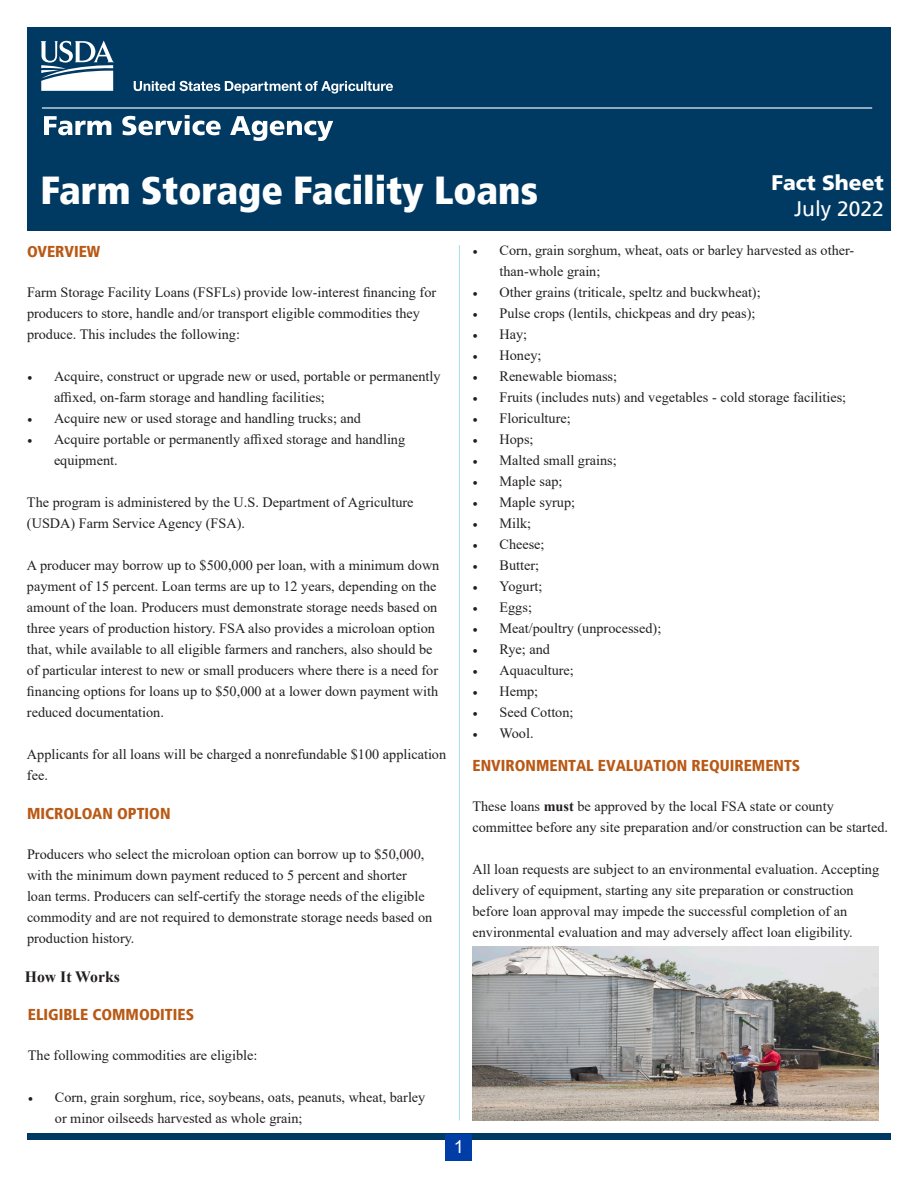
<style>
.page{position:relative;width:918px;height:1188px;background:#fff}
.page>*{position:absolute;margin:0;border:0;box-sizing:border-box;transform-origin:0 0}
.t1{font:900 condensed 39px "Frutiger LT";color:#fff}
.t2{font:900 21px "Frutiger LT";color:#fff}
.t3{font:21px "Frutiger LT";color:#fff}
.t4{font:18px "Arial";color:#fff}
.t5{font:900 condensed 15.75px "Frutiger LT";color:#b95915}
.t6{font:700 15.75px "Times New Roman";color:#231f20}
.t7{font:14.25px/21px "Times New Roman";color:#231f20}
.s1{font-family:"Minion Pro"}
.s2{font-weight:700}
</style>
<div class="page">
<div style="left:27px;top:27px;width:864px;height:204px;background:#003a63"></div>
<div style="left:27px;top:1134px;width:864px;height:6px;background:#003a63"></div>
<div style="left:446px;top:1134px;width:26px;height:27px;background:#003da6"></div>
<svg style="left:41px;top:40px;width:73px;height:51px"></svg>
<svg style="left:134px;top:81px;width:259px;height:13px"></svg>
<svg style="left:44px;top:116px;width:67px;height:19px"></svg>
<svg style="left:122px;top:115px;width:99px;height:20px"></svg>
<svg style="left:230px;top:116px;width:103px;height:25px"></svg>
<hr style="left:42px;top:107px;width:830px;height:2px;background:#fff">
<hr style="left:459px;top:245px;width:1px;height:875px;background:#a8dee8">
<img style="left:472px;top:946px;width:406px;height:174px">
<h1 class="t1" style="left:40px;top:167px;width:499px">Farm Storage Facility Loans</h1>
<h2 class="t2" style="left:771px;top:170px;width:114px">Fact Sheet</h2>
<h2 class="t3" style="left:794px;top:196px;width:91px">July 2022</h2>
<p class="t5" style="left:27px;top:242px;width:75px">OVERVIEW</p>
<p class="t7" style="left:27px;top:281px;width:411px">Farm Storage Facility Loans (FSFLs) provide low-interest financing for producers to store, handle and/or transport eligible commodities they produce. This includes the following:</p>
<p class="t7" style="left:54px;top:365px;width:388px;text-indent:-27px"><span class="s1">•</span> Acquire, construct or upgrade new or used, portable or permanently affixed, on-farm storage and handling facilities;</p>
<p class="t7" style="left:27px;top:407px;width:336px"><span class="s1">•</span> Acquire new or used storage and handling trucks; and</p>
<p class="t7" style="left:54px;top:428px;width:353px;text-indent:-27px"><span class="s1">•</span> Acquire portable or permanently affixed storage and handling equipment.</p>
<p class="t7" style="left:27px;top:491px;width:388px">The program is administered by the U.S. Department of Agriculture (USDA) Farm Service Agency (FSA).</p>
<p class="t7" style="left:27px;top:554px;width:414px">A producer may borrow up to $500,000 per loan, with a minimum down payment of 15 percent. Loan terms are up to 12 years, depending on the amount of the loan. Producers must demonstrate storage needs based on three years of production history. FSA also provides a microloan option that, while available to all eligible farmers and ranchers, also should be of particular interest to new or small producers where there is a need for financing options for loans up to $50,000 at a lower down payment with reduced documentation.</p>
<p class="t7" style="left:27px;top:743px;width:421px">Applicants for all loans will be charged a nonrefundable $100 application fee.</p>
<p class="t5" style="left:27px;top:804px;width:145px">MICROLOAN OPTION</p>
<p class="t7" style="left:27px;top:843px;width:407px">Producers who select the microloan option can borrow up to $50,000, with the minimum down payment reduced to 5 percent and shorter loan terms. Producers can self-certify the storage needs of the eligible commodity and are not required to demonstrate storage needs based on production history.</p>
<p class="t6" style="left:25px;top:965px;width:97px">How It Works</p>
<p class="t5" style="left:28px;top:1005px;width:168px">ELIGIBLE COMMODITIES</p>
<p class="t7" style="left:28px;top:1044px;width:231px">The following commodities are eligible:</p>
<p class="t7" style="left:55px;top:1086px;width:372px;text-indent:-27px"><span class="s1">•</span> Corn, grain sorghum, rice, soybeans, oats, peanuts, wheat, barley or minor oilseeds harvested as whole grain;</p>
<p class="t4" style="left:454px;top:1134px;width:12px">1</p>
<p class="t7" style="left:500px;top:239px;width:356px;text-indent:-27px"><span class="s1">•</span> Corn, grain sorghum, wheat, oats or barley harvested as other&shy;than-whole grain;</p>
<p class="t7" style="left:472px;top:281px;width:290px"><span class="s1">•</span> Other grains (triticale, speltz and buckwheat);</p>
<p class="t7" style="left:472px;top:302px;width:285px"><span class="s1">•</span> Pulse crops (lentils, chickpeas and dry peas);</p>
<p class="t7" style="left:472px;top:323px;width:56px"><span class="s1">•</span> Hay;</p>
<p class="t7" style="left:472px;top:344px;width:70px"><span class="s1">•</span> Honey;</p>
<p class="t7" style="left:472px;top:365px;width:146px"><span class="s1">•</span> Renewable biomass;</p>
<p class="t7" style="left:472px;top:386px;width:375px"><span class="s1">•</span> Fruits (includes nuts) and vegetables - cold storage facilities;</p>
<p class="t7" style="left:472px;top:407px;width:100px"><span class="s1">•</span> Floriculture;</p>
<p class="t7" style="left:472px;top:428px;width:63px"><span class="s1">•</span> Hops;</p>
<p class="t7" style="left:472px;top:449px;width:146px"><span class="s1">•</span> Malted small grains;</p>
<p class="t7" style="left:472px;top:470px;width:91px"><span class="s1">•</span> Maple sap;</p>
<p class="t7" style="left:472px;top:491px;width:104px"><span class="s1">•</span> Maple syrup;</p>
<p class="t7" style="left:472px;top:512px;width:60px"><span class="s1">•</span> Milk;</p>
<p class="t7" style="left:472px;top:533px;width:74px"><span class="s1">•</span> Cheese;</p>
<p class="t7" style="left:472px;top:554px;width:68px"><span class="s1">•</span> Butter;</p>
<p class="t7" style="left:472px;top:575px;width:71px"><span class="s1">•</span> Yogurt;</p>
<p class="t7" style="left:472px;top:596px;width:61px"><span class="s1">•</span> Eggs;</p>
<p class="t7" style="left:472px;top:617px;width:190px"><span class="s1">•</span> Meat/poultry (unprocessed);</p>
<p class="t7" style="left:472px;top:638px;width:79px"><span class="s1">•</span> Rye; and</p>
<p class="t7" style="left:472px;top:659px;width:103px"><span class="s1">•</span> Aquaculture;</p>
<p class="t7" style="left:472px;top:680px;width:67px"><span class="s1">•</span> Hemp;</p>
<p class="t7" style="left:472px;top:701px;width:103px"><span class="s1">•</span> Seed Cotton;</p>
<p class="t7" style="left:472px;top:722px;width:63px"><span class="s1">•</span> Wool.</p>
<p class="t5" style="left:472px;top:757px;width:329px">ENVIRONMENTAL EVALUATION REQUIREMENTS</p>
<p class="t7" style="left:472px;top:796px;width:417px">These loans <span class="s2">must</span> be approved by the local FSA state or county committee before any site preparation and/or construction can be started.</p>
<p class="t7" style="left:472px;top:859px;width:408px">All loan requests are subject to an environmental evaluation. Accepting delivery of equipment, starting any site preparation or construction before loan approval may impede the successful completion of an environmental evaluation and may adversely affect loan eligibility.</p>
</div>
